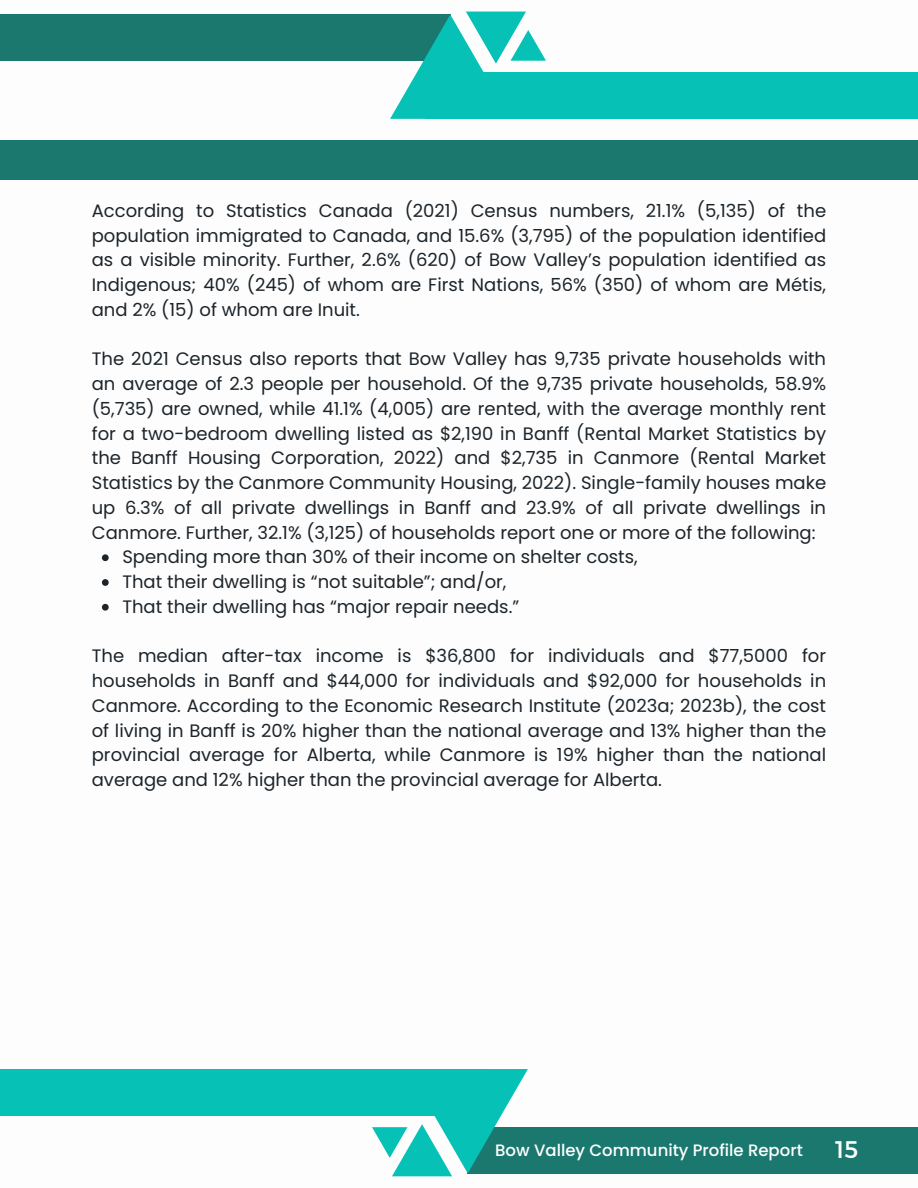
<style>
.page{position:relative;width:918px;height:1188px;background:#fff}
.page>*{position:absolute;margin:0;border:0;box-sizing:border-box;transform-origin:0 0}
.t1{font:24px "Montserrat";color:#fff}
.t2{font:18px/24.8px "Poppins";color:#1c242a;text-align:justify}
.t3{font:500 16.5px "Poppins";color:#fff}
</style>
<div class="page">
<div style="left:0;top:15px;width:450px;height:46px;background:#1b786e"></div>
<div style="left:425px;top:73px;width:493px;height:46px;background:#06c2b6"></div>
<svg style="left:390px;top:12px;width:156px;height:107px"></svg>
<div style="left:0;top:140px;width:918px;height:39px;background:#1b786e"></div>
<div style="left:468px;top:1127px;width:450px;height:46px;background:#1b786e"></div>
<div style="left:0;top:1069px;width:493px;height:46px;background:#06c2b6"></div>
<svg style="left:372px;top:1069px;width:156px;height:107px"></svg>
<svg style="left:102px;top:554px;width:7px;height:7px"></svg>
<svg style="left:102px;top:579px;width:7px;height:7px"></svg>
<svg style="left:102px;top:604px;width:7px;height:7px"></svg>
<p class="t2" style="left:92px;top:198px;width:736px">According to Statistics Canada (2021) Census numbers, 21.1% (5,135) of the population immigrated to Canada, and 15.6% (3,795) of the population identified as a visible minority. Further, 2.6% (620) of Bow Valley’s population identified as Indigenous; 40% (245) of whom are First Nations, 56% (350) of whom are Métis, and 2% (15) of whom are Inuit.</p>
<p class="t2" style="left:92px;top:347px;width:736px">The 2021 Census also reports that Bow Valley has 9,735 private households with an average of 2.3 people per household. Of the 9,735 private households, 58.9% (5,735) are owned, while 41.1% (4,005) are rented, with the average monthly rent for a two-bedroom dwelling listed as $2,190 in Banff (Rental Market Statistics by the Banff Housing Corporation, 2022) and $2,735 in Canmore (Rental Market Statistics by the Canmore Community Housing, 2022). Single-family houses make up 6.3% of all private dwellings in Banff and 23.9% of all private dwellings in Canmore. Further, 32.1% (3,125) of households report one or more of the following:</p>
<p class="t2" style="left:122px;top:545px;width:517px">Spending more than 30% of their income on shelter costs,</p>
<p class="t2" style="left:122px;top:569px;width:386px">That their dwelling is “not suitable”; and/or,</p>
<p class="t2" style="left:122px;top:594px;width:398px">That their dwelling has “major repair needs.”</p>
<p class="t2" style="left:92px;top:644px;width:736px">The median after-tax income is $36,800 for individuals and $77,5000 for households in Banff and $44,000 for individuals and $92,000 for households in Canmore. According to the Economic Research Institute (2023a; 2023b), the cost of living in Banff is 20% higher than the national average and 13% higher than the provincial average for Alberta, while Canmore is 19% higher than the national average and 12% higher than the provincial average for Alberta.</p>
<p class="t3" style="left:495px;top:1139px;width:309px">Bow Valley Community Profile Report</p>
<p class="t1" style="left:835px;top:1134px;width:25px">15</p>
</div>
